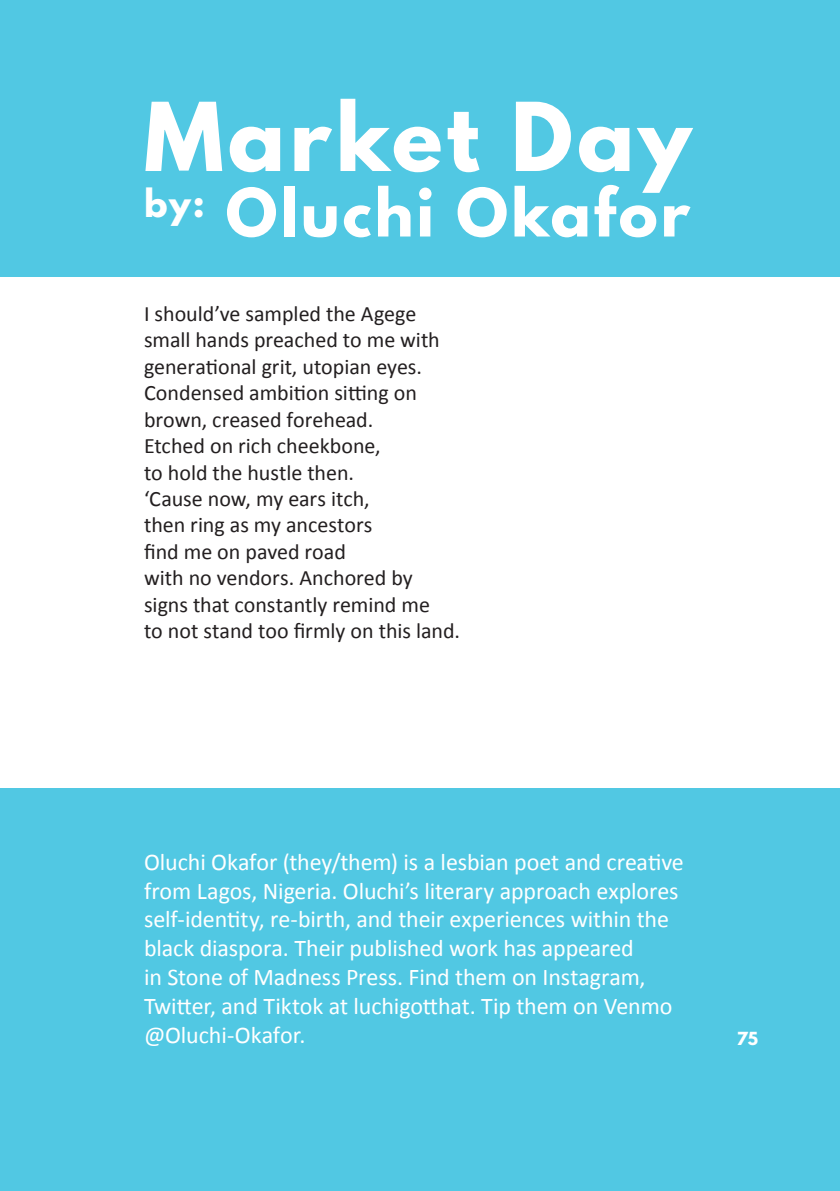
<style>
.page{position:relative;width:840px;height:1191px;background:#fff}
.page>*{position:absolute;margin:0;border:0;box-sizing:border-box;transform-origin:0 0}
.t1{font:700 84px "League Spartan";letter-spacing:.05em;color:#fff}
.t2{font:700 59px "League Spartan";letter-spacing:.05em;color:#fff}
.t3{font:24px/28.8px "Calibri";letter-spacing:-.005em;color:#fff}
.t4{font:22px/26.4px "Calibri";color:#231f20}
.t5{font:700 16px "League Spartan";color:#fff}
</style>
<div class="page">
<div style="left:0;top:788px;width:840px;height:403px;background:#51c8e3"></div>
<div style="left:0;top:0;width:840px;height:276px;background:#51c8e3"></div>
<h1 class="t1" style="left:144px;top:71px;width:549px">Market Day</h1>
<h2 class="t2" style="left:144px;top:166px;width:547px"><sup>by:</sup> Oluchi Okafor</h2>
<p class="t4" style="left:144px;top:300px;width:317px">I should’ve sampled the Agege small hands preached to me with generational grit, utopian eyes.<br>Condensed ambition sitting on brown, creased forehead.<br>Etched on rich cheekbone,<br>to hold the hustle then.<br>‘Cause now, my ears itch,<br>then ring as my ancestors<br>find me on paved road<br>with no vendors. Anchored by signs that constantly remind me<br>to not stand too firmly on this land.</p>
<p class="t3" style="left:144px;top:847px;width:541px">Oluchi Okafor (they/them) is a lesbian poet and creative from Lagos, Nigeria. Oluchi’s literary approach explores self-identity, re-birth, and their experiences within the black diaspora. Their published work has appeared<br>in Stone of Madness Press. Find them on Instagram, Twitter, and Tiktok at luchigotthat. Tip them on Venmo @Oluchi-Okafor.</p>
<p class="t5" style="left:737px;top:1026px;width:23px">75</p>
</div>
